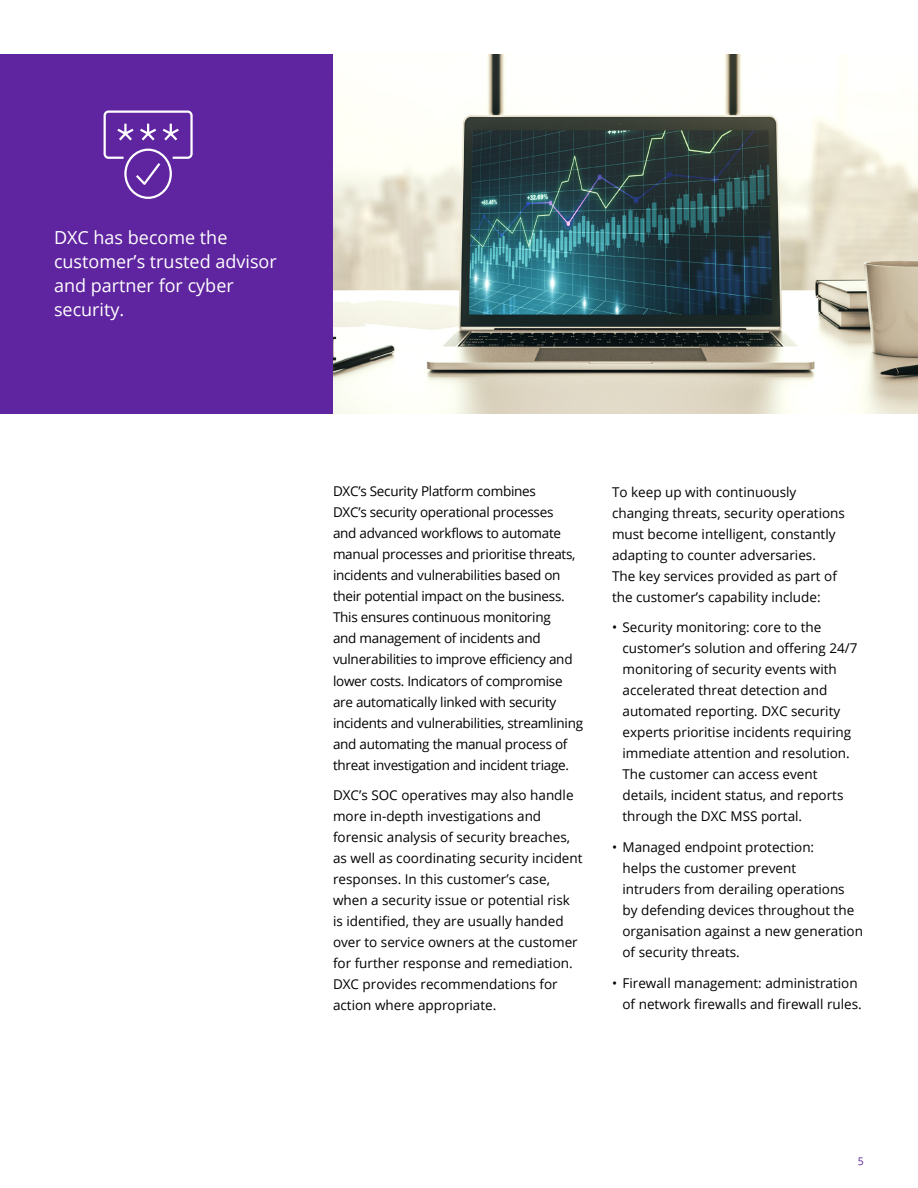
<style>
.page{position:relative;width:918px;height:1188px;background:#fff}
.page>*{position:absolute;margin:0;border:0;box-sizing:border-box;transform-origin:0 0}
.t1{font:18px/24px "Open Sans";color:#fff}
.t2{font:13.5px/21px "Open Sans";color:#000}
.t3{font:13.5px/21px "Open Sans";letter-spacing:-.02em;color:#000}
.t4{font:10.5px "Open Sans";color:#5f249f}
</style>
<div class="page">
<div style="left:0;top:54px;width:918px;height:360px;background:#5f249f"></div>
<img style="left:333px;top:54px;width:585px;height:360px">
<svg style="left:103px;top:110px;width:90px;height:89px"></svg>
<h1 class="t1" style="left:54px;top:225px;width:224px">DXC has become the customer’s trusted advisor and partner for cyber security.</h1>
<p class="t3" style="left:333px;top:481px;width:252px">DXC’s Security Platform combines<br>DXC’s security operational processes<br>and advanced workflows to automate manual processes and prioritise threats, incidents and vulnerabilities based on their potential impact on the business.<br>This ensures continuous monitoring<br>and management of incidents and vulnerabilities to improve efficiency and lower costs. Indicators of compromise are automatically linked with security incidents and vulnerabilities, streamlining and automating the manual process of threat investigation and incident triage.</p>
<p class="t2" style="left:333px;top:785px;width:251px">DXC’s SOC operatives may also handle more in-depth investigations and forensic analysis of security breaches, as well as coordinating security incident responses. In this customer’s case, when a security issue or potential risk is identified, they are usually handed over to service owners at the customer for further response and remediation.<br>DXC provides recommendations for action where appropriate.</p>
<p class="t2" style="left:612px;top:481px;width:234px">To keep up with continuously changing threats, security operations must become intelligent, constantly adapting to counter adversaries.<br>The key services provided as part of the customer’s capability include:</p>
<p class="t2" style="left:623px;top:617px;width:237px;text-indent:-11px">• Security monitoring: core to the customer’s solution and offering 24/7 monitoring of security events with accelerated threat detection and automated reporting. DXC security experts prioritise incidents requiring immediate attention and resolution.<br>The customer can access event details, incident status, and reports through the DXC MSS portal.</p>
<p class="t2" style="left:623px;top:836px;width:242px;text-indent:-11px">• Managed endpoint protection:<br>helps the customer prevent<br>intruders from derailing operations by defending devices throughout the organisation against a new generation of security threats.</p>
<p class="t2" style="left:623px;top:972px;width:241px;text-indent:-11px">• Firewall management: administration of network firewalls and firewall rules.</p>
<p class="t4" style="left:858px;top:1154px;width:8px">5</p>
</div>
